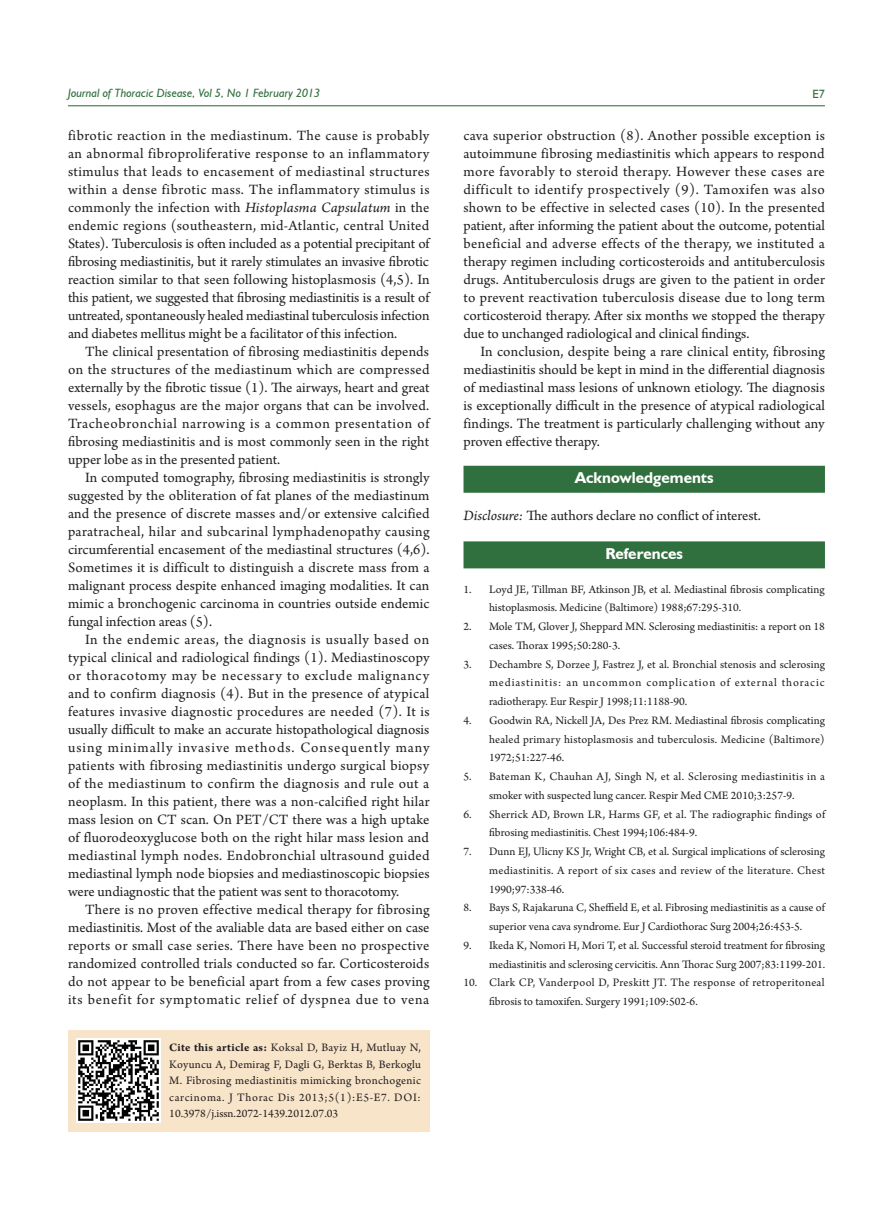
<style>
.page{position:relative;width:893px;height:1212px;background:#fff}
.page>*{position:absolute;margin:0;border:0;box-sizing:border-box;transform-origin:0 0}
.t1{font:700 15.75px "Humanist 521 BT";color:#fff}
.t2{font:15px/18px "Arno Pro";color:#231f20;text-align:justify}
.t3{font:12px/18.8px "Arno Pro";color:#231f20;text-align:justify}
.t4{font:12px/18.8px "Arno Pro";letter-spacing:.02em;color:#231f20;text-align:center}
.t5{font:italic 12px "Humanist 521 BT";color:#30703e}
.t6{font:12px "Humanist 521 BT";color:#30703e}
.s1{font-family:"Arno Pro Italic Sm Text"}
.s2{font-weight:700}
</style>
<div class="page">
<hr style="left:68px;top:105px;width:757px;height:1px;background:#30703e">
<div style="left:463px;top:466px;width:362px;height:27px;background:#30703e"></div>
<div style="left:463px;top:541px;width:362px;height:27px;background:#30703e"></div>
<div style="left:68px;top:1030px;width:361px;height:101px;background:#f8e4c9"></div>
<img style="left:77px;top:1038px;width:84px;height:85px">
<p class="t5" style="left:68px;top:86px;width:254px">Journal of Thoracic Disease, Vol 5, No 1 February 2013</p>
<p class="t6" style="left:812px;top:87px;width:14px">E7</p>
<p class="t2" style="left:68px;top:127px;width:363px">fibrotic reaction in the mediastinum. The cause is probably an abnormal fibroproliferative response to an inflammatory stimulus that leads to encasement of mediastinal structures within a dense fibrotic mass. The inflammatory stimulus is commonly the infection with <span class="s1">Histoplasma Capsulatum</span> in the endemic regions (southeastern, mid-Atlantic, central United States). Tuberculosis is often included as a potential precipitant of fibrosing mediastinitis, but it rarely stimulates an invasive fibrotic reaction similar to that seen following histoplasmosis (4,5). In this patient, we suggested that fibrosing mediastinitis is a result of untreated, spontaneously healed mediastinal tuberculosis infection and diabetes mellitus might be a facilitator of this infection.</p>
<p class="t2" style="left:68px;top:343px;width:363px;text-indent:17px">The clinical presentation of fibrosing mediastinitis depends on the structures of the mediastinum which are compressed externally by the fibrotic tissue (1). The airways, heart and great vessels, esophagus are the major organs that can be involved.<br>Tracheobronchial narrowing is a common presentation of fibrosing mediastinitis and is most commonly seen in the right upper lobe as in the presented patient.</p>
<p class="t2" style="left:68px;top:469px;width:363px;text-indent:17px">In computed tomography, fibrosing mediastinitis is strongly suggested by the obliteration of fat planes of the mediastinum and the presence of discrete masses and/or extensive calcified paratracheal, hilar and subcarinal lymphadenopathy causing circumferential encasement of the mediastinal structures (4,6).<br>Sometimes it is difficult to distinguish a discrete mass from a malignant process despite enhanced imaging modalities. It can mimic a bronchogenic carcinoma in countries outside endemic fungal infection areas (5).</p>
<p class="t2" style="left:68px;top:631px;width:363px;text-indent:17px">In the endemic areas, the diagnosis is usually based on typical clinical and radiological findings (1). Mediastinoscopy or thoracotomy may be necessary to exclude malignancy and to confirm diagnosis (4). But in the presence of atypical features invasive diagnostic procedures are needed (7). It is usually difficult to make an accurate histopathological diagnosis using minimally invasive methods. Consequently many patients with fibrosing mediastinitis undergo surgical biopsy of the mediastinum to confirm the diagnosis and rule out a neoplasm. In this patient, there was a non-calcified right hilar mass lesion on CT scan. On PET/CT there was a high uptake of fluorodeoxyglucose both on the right hilar mass lesion and mediastinal lymph nodes. Endobronchial ultrasound guided mediastinal lymph node biopsies and mediastinoscopic biopsies were undiagnostic that the patient was sent to thoracotomy.</p>
<p class="t2" style="left:68px;top:901px;width:363px;text-indent:17px">There is no proven effective medical therapy for fibrosing mediastinitis. Most of the avaliable data are based either on case reports or small case series. There have been no prospective randomized controlled trials conducted so far. Corticosteroids do not appear to be beneficial apart from a few cases proving its benefit for symptomatic relief of dyspnea due to vena</p>
<p class="t2" style="left:463px;top:127px;width:363px">cava superior obstruction (8). Another possible exception is autoimmune fibrosing mediastinitis which appears to respond more favorably to steroid therapy. However these cases are difficult to identify prospectively (9). Tamoxifen was also shown to be effective in selected cases (10). In the presented patient, after informing the patient about the outcome, potential beneficial and adverse effects of the therapy, we instituted a therapy regimen including corticosteroids and antituberculosis drugs. Antituberculosis drugs are given to the patient in order to prevent reactivation tuberculosis disease due to long term corticosteroid therapy. After six months we stopped the therapy due to unchanged radiological and clinical findings.</p>
<p class="t2" style="left:463px;top:343px;width:363px;text-indent:17px">In conclusion, despite being a rare clinical entity, fibrosing mediastinitis should be kept in mind in the differential diagnosis of mediastinal mass lesions of unknown etiology. The diagnosis is exceptionally difficult in the presence of atypical radiological findings. The treatment is particularly challenging without any proven effective therapy.</p>
<p class="t1" style="left:575px;top:468px;width:140px">Acknowledgements</p>
<p class="t2" style="left:463px;top:507px;width:299px"><span class="s1">Disclosure:</span> The authors declare no conflict of interest.</p>
<p class="t1" style="left:605px;top:544px;width:79px">References</p>
<p class="t3" style="left:489px;top:580px;width:337px;text-indent:-26px">1. Loyd JE, Tillman BF, Atkinson JB, et al. Mediastinal fibrosis complicating histoplasmosis. Medicine (Baltimore) 1988;67:295-310.</p>
<p class="t3" style="left:489px;top:618px;width:337px;text-indent:-26px">2. Mole TM, Glover J, Sheppard MN. Sclerosing mediastinitis: a report on 18 cases. Thorax 1995;50:280-3.</p>
<p class="t3" style="left:489px;top:655px;width:337px;text-indent:-26px">3. Dechambre S, Dorzee J, Fastrez J, et al. Bronchial stenosis and sclerosing mediastinitis: an uncommon complication of external thoracic radiotherapy. Eur Respir J 1998;11:1188-90.</p>
<p class="t3" style="left:489px;top:711px;width:337px;text-indent:-26px">4. Goodwin RA, Nickell JA, Des Prez RM. Mediastinal fibrosis complicating healed primary histoplasmosis and tuberculosis. Medicine (Baltimore)<br>1972;51:227-46.</p>
<p class="t4" style="left:463px;top:768px;width:363px">5. Bateman K, Chauhan AJ, Singh N, et al. Sclerosing mediastinitis in a smoker with suspected lung cancer. Respir Med CME 2010;3:257-9.</p>
<p class="t3" style="left:489px;top:805px;width:338px;text-indent:-26px">6. Sherrick AD, Brown LR, Harms GF, et al. The radiographic findings of fibrosing mediastinitis. Chest 1994;106:484-9.</p>
<p class="t3" style="left:489px;top:843px;width:338px;text-indent:-26px">7. Dunn EJ, Ulicny KS Jr, Wright CB, et al. Surgical implications of sclerosing mediastinitis. A report of six cases and review of the literature. Chest 1990;97:338-46.</p>
<p class="t3" style="left:463px;top:899px;width:363px;text-align:center">8. Bays S, Rajakaruna C, Sheffield E, et al. Fibrosing mediastinitis as a cause of superior vena cava syndrome. Eur J Cardiothorac Surg 2004;26:453-5.</p>
<p class="t3" style="left:463px;top:936px;width:363px;text-align:right">9. Ikeda K, Nomori H, Mori T, et al. Successful steroid treatment for fibrosing mediastinitis and sclerosing cervicitis. Ann Thorac Surg 2007;83:1199-201.</p>
<p class="t4" style="left:489px;top:974px;width:337px;text-align:left;text-indent:-26px">10. Clark CP, Vanderpool D, Preskitt JT. The response of retroperitoneal fibrosis to tamoxifen. Surgery 1991;109:502-6.</p>
<p class="t3" style="left:169px;top:1040px;width:253px;line-height:16.5px"><span class="s2">Cite this article as:</span> Koksal D, Bayiz H, Mutluay N, Koyuncu A, Demirag F, Dagli G, Berktas B, Berkoglu M. Fibrosing mediastinitis mimicking bronchogenic carcinoma. J Thorac Dis 2013;5(1):E5-E7. DOI:<br>10.3978/j.issn.2072-1439.2012.07.03</p>
</div>
